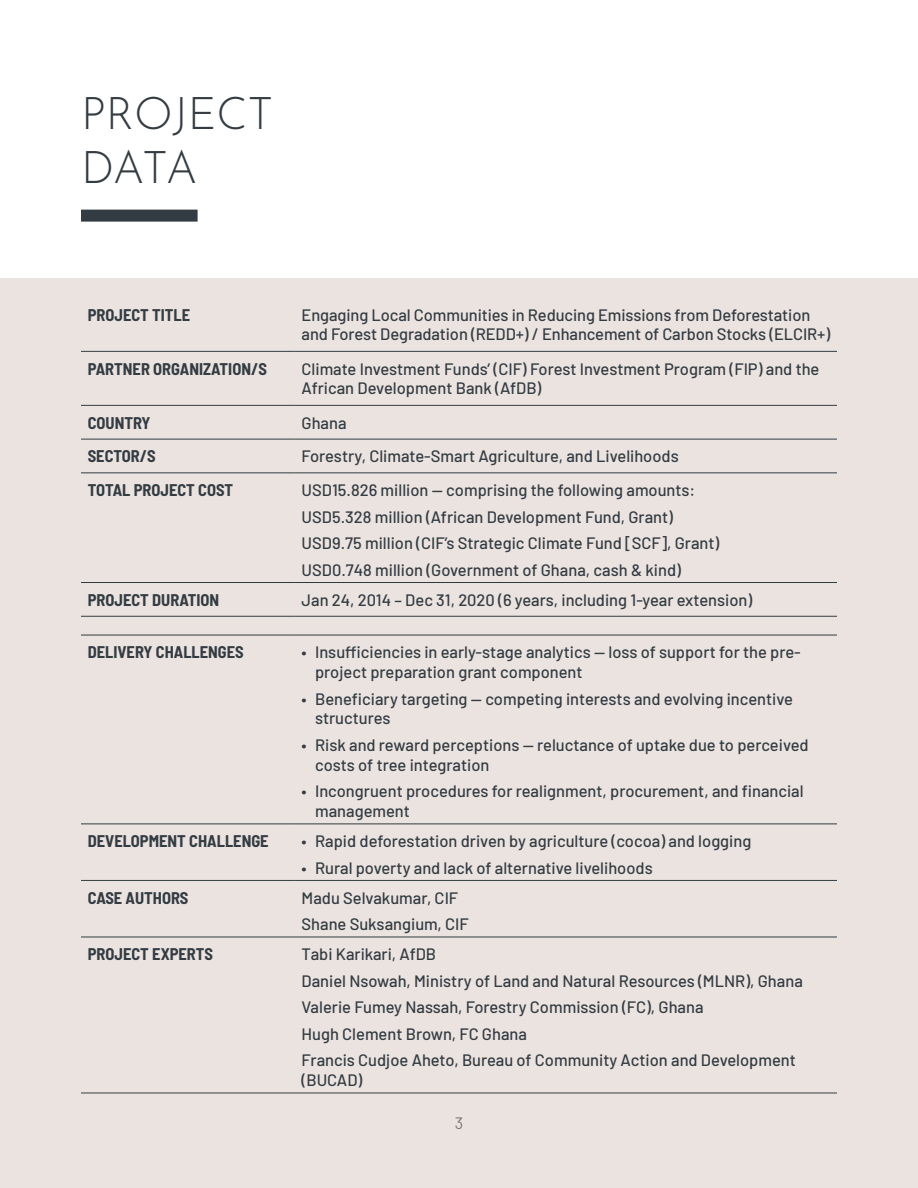
<style>
.page{position:relative;width:918px;height:1188px;background:#fff}
.page>*{position:absolute;margin:0;border:0;box-sizing:border-box;transform-origin:0 0}
.Abbreviations_and_Pr{font:100 45px/54px "Josefin Sans";color:#333c42}
.Project_Data_text{font:500 16.5px/19.8px "Barlow";color:#333c42}
.Project_Data_left_co{font:700 semi-condensed 16.5px "Barlow";color:#333c42}
.t1{font:16.5px "Barlow";color:#807876}
</style>
<div class="page">
<div style="left:0;top:279px;width:918px;height:909px;background:#ebe3e0"></div>
<div style="left:81px;top:210px;width:117px;height:12px;background:#333c42"></div>
<hr style="left:81px;top:405px;width:214px;height:1px;background:#333c42">
<hr style="left:295px;top:405px;width:542px;height:1px;background:#333c42">
<hr style="left:81px;top:439px;width:214px;height:1px;background:#333c42">
<hr style="left:295px;top:439px;width:542px;height:1px;background:#333c42">
<hr style="left:81px;top:472px;width:214px;height:1px;background:#333c42">
<hr style="left:295px;top:472px;width:542px;height:1px;background:#333c42">
<hr style="left:81px;top:582px;width:214px;height:1px;background:#333c42">
<hr style="left:295px;top:582px;width:542px;height:1px;background:#333c42">
<hr style="left:81px;top:616px;width:214px;height:1px;background:#333c42">
<hr style="left:295px;top:616px;width:542px;height:1px;background:#333c42">
<hr style="left:81px;top:824px;width:214px;height:1px;background:#333c42">
<hr style="left:295px;top:824px;width:542px;height:1px;background:#333c42">
<hr style="left:81px;top:880px;width:214px;height:1px;background:#333c42">
<hr style="left:295px;top:880px;width:542px;height:1px;background:#333c42">
<hr style="left:81px;top:351px;width:214px;height:1px;background:#333c42">
<hr style="left:295px;top:351px;width:542px;height:1px;background:#333c42">
<hr style="left:81px;top:635px;width:214px;height:1px;background:#333c42">
<hr style="left:295px;top:635px;width:542px;height:1px;background:#333c42">
<hr style="left:81px;top:937px;width:214px;height:1px;background:#333c42">
<hr style="left:295px;top:937px;width:542px;height:1px;background:#333c42">
<hr style="left:81px;top:1093px;width:214px;height:1px;background:#333c42">
<hr style="left:295px;top:1093px;width:542px;height:1px;background:#333c42">
<p class="Abbreviations_and_Pr" style="left:81px;top:82px;width:194px">PROJECT<br>DATA</p>
<p class="Project_Data_left_co" style="left:88px;top:303px;width:104px">PROJECT TITLE</p>
<p class="Project_Data_text" style="left:302px;top:303px;width:530px">Engaging Local Communities in Reducing Emissions from Deforestation and Forest Degradation (REDD+) / Enhancement of Carbon Stocks (ELCIR+)</p>
<p class="Project_Data_left_co" style="left:88px;top:357px;width:181px">PARTNER ORGANIZATION/S</p>
<p class="Project_Data_text" style="left:302px;top:357px;width:519px">Climate Investment Funds’ (CIF) Forest Investment Program (FIP) and the<br>African Development Bank (AfDB)</p>
<p class="Project_Data_left_co" style="left:88px;top:411px;width:64px">COUNTRY</p>
<p class="Project_Data_text" style="left:302px;top:411px;width:47px">Ghana</p>
<p class="Project_Data_left_co" style="left:88px;top:444px;width:69px">SECTOR/S</p>
<p class="Project_Data_text" style="left:302px;top:445px;width:379px">Forestry, Climate-Smart Agriculture, and Livelihoods</p>
<p class="Project_Data_left_co" style="left:88px;top:478px;width:147px">TOTAL PROJECT COST</p>
<p class="Project_Data_text" style="left:302px;top:479px;width:395px">USD15.826 million — comprising the following amounts:</p>
<p class="Project_Data_text" style="left:302px;top:505px;width:373px">USD5.328 million (African Development Fund, Grant)</p>
<p class="Project_Data_text" style="left:302px;top:532px;width:419px">USD9.75 million (CIF’s Strategic Climate Fund [SCF], Grant)</p>
<p class="Project_Data_text" style="left:302px;top:559px;width:381px">USD0.748 million (Government of Ghana, cash &amp; kind)</p>
<p class="Project_Data_left_co" style="left:88px;top:588px;width:133px">PROJECT DURATION</p>
<p class="Project_Data_text" style="left:302px;top:589px;width:452px">Jan 24, 2014 – Dec 31, 2020 (6 years, including 1-year extension)</p>
<p class="Project_Data_left_co" style="left:88px;top:640px;width:158px">DELIVERY CHALLENGES</p>
<p class="Project_Data_text" style="left:315px;top:641px;width:487px;text-indent:-14px">• Insufficiencies in early-stage analytics — loss of support for the pre&shy;project preparation grant component</p>
<p class="Project_Data_text" style="left:315px;top:687px;width:479px;text-indent:-14px">• Beneficiary targeting — competing interests and evolving incentive structures</p>
<p class="Project_Data_text" style="left:315px;top:734px;width:495px;text-indent:-14px">• Risk and reward perceptions — reluctance of uptake due to perceived costs of tree integration</p>
<p class="Project_Data_text" style="left:315px;top:780px;width:490px;text-indent:-14px">• Incongruent procedures for realignment, procurement, and financial management</p>
<p class="Project_Data_left_co" style="left:88px;top:829px;width:183px">DEVELOPMENT CHALLENGE</p>
<p class="Project_Data_text" style="left:302px;top:830px;width:451px">• Rapid deforestation driven by agriculture (cocoa) and logging</p>
<p class="Project_Data_text" style="left:302px;top:857px;width:353px">• Rural poverty and lack of alternative livelihoods</p>
<p class="Project_Data_left_co" style="left:88px;top:886px;width:102px">CASE AUTHORS</p>
<p class="Project_Data_text" style="left:302px;top:887px;width:158px">Madu Selvakumar, CIF</p>
<p class="Project_Data_text" style="left:302px;top:913px;width:169px">Shane Suksangium, CIF</p>
<p class="Project_Data_left_co" style="left:88px;top:942px;width:127px">PROJECT EXPERTS</p>
<p class="Project_Data_text" style="left:302px;top:943px;width:136px">Tabi Karikari, AfDB</p>
<p class="Project_Data_text" style="left:302px;top:970px;width:503px">Daniel Nsowah, Ministry of Land and Natural Resources (MLNR), Ghana</p>
<p class="Project_Data_text" style="left:302px;top:996px;width:404px">Valerie Fumey Nassah, Forestry Commission (FC), Ghana</p>
<p class="Project_Data_text" style="left:302px;top:1023px;width:227px">Hugh Clement Brown, FC Ghana</p>
<p class="Project_Data_text" style="left:302px;top:1049px;width:496px">Francis Cudjoe Aheto, Bureau of Community Action and Development (BUCAD)</p>
<p class="t1" style="left:455px;top:1112px;width:10px">3</p>
</div>
